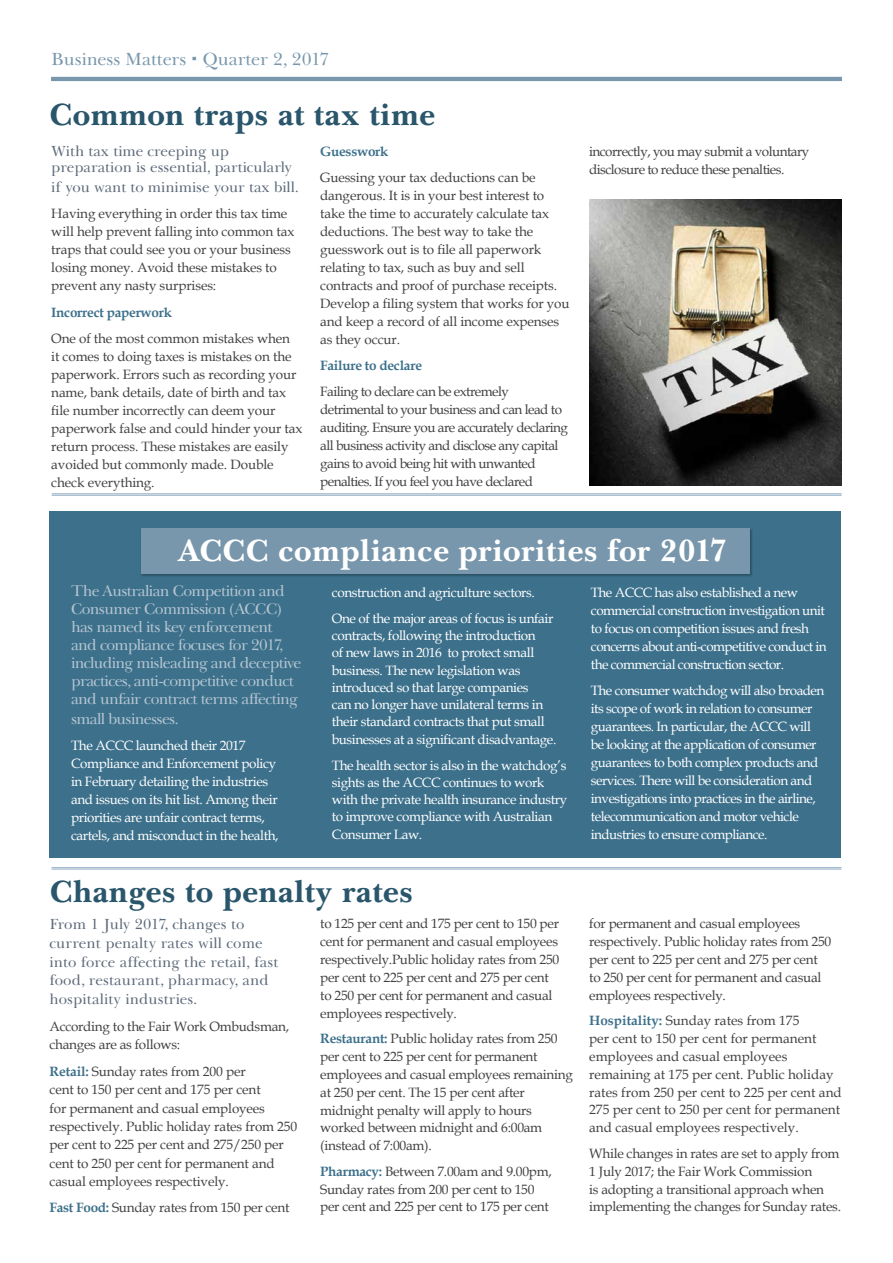
<style>
.page{position:relative;width:893px;height:1263px;background:#fff}
.page>*{position:absolute;margin:0;border:0;box-sizing:border-box;transform-origin:0 0}
.t1{font:700 31.5px "Baskerville Cyr LT Std";letter-spacing:.01em;color:#2a566c}
.t2{font:700 31.5px "Baskerville Cyr LT Std";letter-spacing:.01em;color:#fff}
.t3{font:18px "Baskerville Cyr LT Std Upright";letter-spacing:-.005em;color:#7897ac}
.t4{font:15.75px/18px "Baskerville Cyr LT Std Upright";letter-spacing:-.04em;color:#b6c5d1}
.t5{font:15px/18.8px "Baskerville Cyr LT Std Upright";color:#5d6a7a}
.t6{font:13.5px/17.9px "Book Antiqua";letter-spacing:-.01em;color:#414042}
.t7{font:13.5px/18px "Book Antiqua";letter-spacing:-.03em;color:#fff}
.t8{font:13.5px/18px "Book Antiqua";letter-spacing:-.04em;color:#414042}
.t9{font:700 13.5px "Book Antiqua";letter-spacing:-.02em;color:#3c708b}
.s1{font-weight:700;color:#3c708b}
</style>
<div class="page">
<div style="left:50px;top:511px;width:791px;height:346px;background:#3c708b"></div>
<div style="left:140px;top:528px;width:613px;height:50px;background:#000;opacity:.3"></div>
<div style="left:141px;top:528px;width:609px;height:46px;background:#7897ac"></div>
<hr style="left:51px;top:77px;width:791px;height:4px;background:#7897ac">
<hr style="left:52px;top:495px;width:789px;height:1px;background:#92acc5">
<hr style="left:52px;top:493px;width:789px;height:1px;background:#92acc5">
<img style="left:589px;top:200px;width:252px;height:286px">
<hr style="left:52px;top:869px;width:789px;height:1px;background:#92acc5">
<hr style="left:52px;top:867px;width:789px;height:1px;background:#92acc5">
<h2 class="t3" style="left:51px;top:49px;width:280px">Business Matters Quarter 2, 2017</h2>
<h1 class="t1" style="left:50px;top:97px;width:387px">Common traps at tax time</h1>
<p class="t5" style="left:51px;top:143px;width:242px;line-height:16.5px">With tax time creeping up preparation is essential, particularly</p>
<p class="t5" style="left:51px;top:178px;width:249px">if you want to minimise your tax bill.</p>
<p class="t6" style="left:51px;top:204px;width:245px">Having everything in order this tax time will help prevent falling into common tax traps that could see you or your business losing money. Avoid these mistakes to prevent any nasty surprises:</p>
<p class="t9" style="left:51px;top:303px;width:122px">Incorrect paperwork</p>
<p class="t6" style="left:51px;top:329px;width:253px">One of the most common mistakes when<br>it comes to doing taxes is mistakes on the paperwork. Errors such as recording your name, bank details, date of birth and tax file number incorrectly can deem your paperwork false and could hinder your tax return process. These mistakes are easily avoided but commonly made. Double check everything.</p>
<p class="t9" style="left:320px;top:142px;width:70px">Guesswork</p>
<p class="t6" style="left:320px;top:168px;width:251px">Guessing your tax deductions can be dangerous. It is in your best interest to take the time to accurately calculate tax deductions. The best way to take the guesswork out is to file all paperwork relating to tax, such as buy and sell contracts and proof of purchase receipts.<br>Develop a filing system that works for you and keep a record of all income expenses as they occur.</p>
<p class="t9" style="left:320px;top:357px;width:103px">Failure to declare</p>
<p class="t8" style="left:320px;top:382px;width:249px">Failing to declare can be extremely detrimental to your business and can lead to auditing. Ensure you are accurately declaring all business activity and disclose any capital gains to avoid being hit with unwanted penalties. If you feel you have declared</p>
<p class="t8" style="left:589px;top:142px;width:222px">incorrectly, you may submit a voluntary disclosure to reduce these penalties.</p>
<h1 class="t2" style="left:177px;top:532px;width:552px">ACCC compliance priorities for 2017</h1>
<p class="t4" style="left:71px;top:583px;width:232px">The Australian Competition and Consumer Commission (ACCC) has named its key enforcement and compliance focuses for 2017, including misleading and deceptive practices, anti-competitive conduct and unfair contract terms affecting</p>
<p class="t4" style="left:71px;top:710px;width:109px">small businesses.</p>
<p class="t7" style="left:71px;top:736px;width:209px">The ACCC launched their 2017<br>Compliance and Enforcement policy in February detailing the industries and issues on its hit list. Among their priorities are unfair contract terms, cartels, and misconduct in the health,</p>
<p class="t7" style="left:332px;top:579px;width:223px;line-height:25.8px">construction and agriculture sectors.<br>One of the major areas of focus is unfair</p>
<p class="t7" style="left:332px;top:627px;width:226px;line-height:17.2px">contracts, following the introduction<br>of new laws in 2016 to protect small business. The new legislation was introduced so that large companies<br>can no longer have unilateral terms in their standard contracts that put small businesses at a significant disadvantage.</p>
<p class="t7" style="left:332px;top:756px;width:237px;line-height:17.4px">The health sector is also in the watchdog’s sights as the ACCC continues to work with the private health insurance industry to improve compliance with Australian Consumer Law.</p>
<h1 class="t1" style="left:50px;top:874px;width:364px">Changes to penalty rates</h1>
<p class="t5" style="left:49px;top:915px;width:230px">From 1 July 2017, changes to current penalty rates will come into force affecting the retail, fast food, restaurant, pharmacy, and hospitality industries.</p>
<p class="t6" style="left:49px;top:1017px;width:241px;line-height:18.3px">According to the Fair Work Ombudsman, changes are as follows:</p>
<p class="t6" style="left:49px;top:1062px;width:249px;line-height:18.3px"><span class="s1">Retail:</span> Sunday rates from 200 per<br>cent to 150 per cent and 175 per cent<br>for permanent and casual employees respectively. Public holiday rates from 250 per cent to 225 per cent and 275/250 per cent to 250 per cent for permanent and casual employees respectively.</p>
<p class="t6" style="left:49px;top:1198px;width:241px"><span class="s1">Fast Food:</span> Sunday rates from 150 per cent</p>
<p class="t6" style="left:320px;top:914px;width:241px">to 125 per cent and 175 per cent to 150 per cent for permanent and casual employees respectively.Public holiday rates from 250 per cent to 225 per cent and 275 per cent to 250 per cent for permanent and casual employees respectively.</p>
<p class="t6" style="left:320px;top:1029px;width:254px"><span class="s1">Restaurant:</span> Public holiday rates from 250 per cent to 225 per cent for permanent employees and casual employees remaining at 250 per cent. The 15 per cent after midnight penalty will apply to hours worked between midnight and 6:00am (instead of 7:00am).</p>
<p class="t6" style="left:320px;top:1162px;width:233px"><span class="s1">Pharmacy:</span> Between 7.00am and 9.00pm,<br>Sunday rates from 200 per cent to 150 per cent and 225 per cent to 175 per cent</p>
<p class="t7" style="left:591px;top:583px;width:237px">The ACCC has also established a new commercial construction investigation unit to focus on competition issues and fresh concerns about anti-competitive conduct in the commercial construction sector.</p>
<p class="t7" style="left:591px;top:681px;width:235px">The consumer watchdog will also broaden its scope of work in relation to consumer guarantees. In particular, the ACCC will be looking at the application of consumer guarantees to both complex products and services. There will be consideration and investigations into practices in the airline, telecommunication and motor vehicle industries to ensure compliance.</p>
<p class="t6" style="left:589px;top:914px;width:244px">for permanent and casual employees respectively. Public holiday rates from 250 per cent to 225 per cent and 275 per cent to 250 per cent for permanent and casual employees respectively.</p>
<p class="t6" style="left:589px;top:1011px;width:254px"><span class="s1">Hospitality:</span> Sunday rates from 175<br>per cent to 150 per cent for permanent employees and casual employees remaining at 175 per cent. Public holiday rates from 250 per cent to 225 per cent and 275 per cent to 250 per cent for permanent and casual employees respectively.</p>
<p class="t6" style="left:589px;top:1144px;width:253px">While changes in rates are set to apply from 1 July 2017; the Fair Work Commission<br>is adopting a transitional approach when implementing the changes for Sunday rates.</p>
</div>
